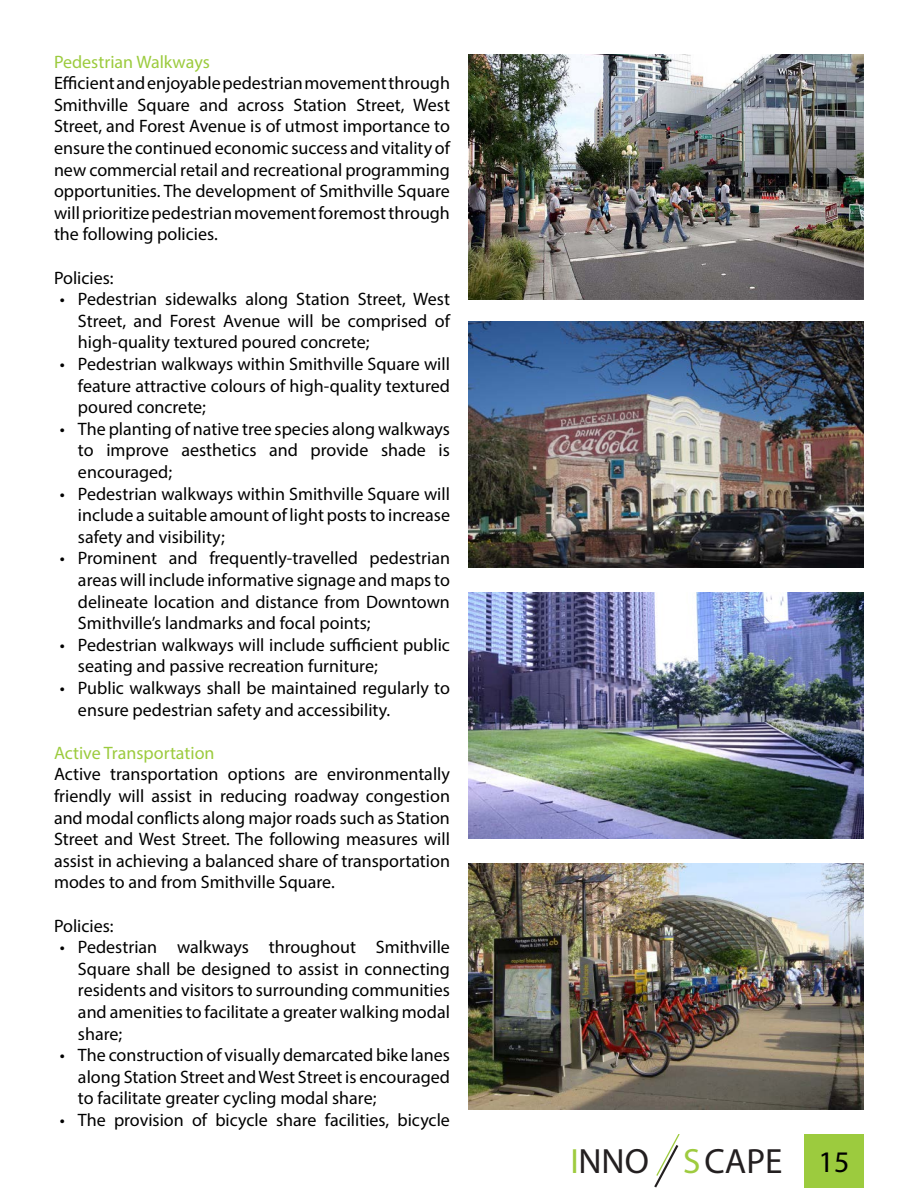
<style>
.page{position:relative;width:918px;height:1188px;background:#fff}
.page>*{position:absolute;margin:0;border:0;box-sizing:border-box;transform-origin:0 0}
.t1{font:35.25px "Shree Dev 0714";color:#231f20}
.t2{font:18px/21.6px "Myriad Pro";color:#000;text-align:justify}
.t3{font:18px "Myriad Pro";color:#9ccb3e}
.s1{font-weight:700;color:#9ecb3f}
.s2{font-family:"Myriad Pro";font-size:30px;color:#000}
</style>
<div class="page">
<div style="left:804px;top:1134px;width:60px;height:54px;background:#9ccb3e"></div>
<svg style="left:654px;top:1134px;width:26px;height:53px"></svg>
<img style="left:468px;top:54px;width:396px;height:246px">
<img style="left:468px;top:322px;width:396px;height:246px">
<img style="left:468px;top:593px;width:396px;height:245px">
<img style="left:468px;top:864px;width:396px;height:245px">
<p class="t3" style="left:54px;top:50px;width:157px">Pedestrian Walkways</p>
<p class="t2" style="left:54px;top:72px;width:398px">Efficient and enjoyable pedestrian movement through Smithville Square and across Station Street, West Street, and Forest Avenue is of utmost importance to ensure the continued economic success and vitality of new commercial retail and recreational programming opportunities. The development of Smithville Square will prioritize pedestrian movement foremost through the following policies.</p>
<p class="t2" style="left:54px;top:266px;width:61px">Policies:</p>
<p class="t2" style="left:78px;top:288px;width:374px;text-indent:-18px">• Pedestrian sidewalks along Station Street, West Street, and Forest Avenue will be comprised of high-quality textured poured concrete;</p>
<p class="t2" style="left:78px;top:353px;width:374px;text-indent:-18px">• Pedestrian walkways within Smithville Square will feature attractive colours of high-quality textured poured concrete;</p>
<p class="t2" style="left:78px;top:418px;width:374px;text-indent:-18px">• The planting of native tree species along walkways to improve aesthetics and provide shade is encouraged;</p>
<p class="t2" style="left:78px;top:482px;width:374px;text-indent:-18px">• Pedestrian walkways within Smithville Square will include a suitable amount of light posts to increase safety and visibility;</p>
<p class="t2" style="left:78px;top:547px;width:374px;text-indent:-18px">• Prominent and frequently-travelled pedestrian areas will include informative signage and maps to delineate location and distance from Downtown Smithville’s landmarks and focal points;</p>
<p class="t2" style="left:78px;top:634px;width:373px;text-indent:-18px">• Pedestrian walkways will include sufficient public seating and passive recreation furniture;</p>
<p class="t2" style="left:78px;top:677px;width:374px;text-indent:-18px">• Public walkways shall be maintained regularly to ensure pedestrian safety and accessibility.</p>
<p class="t3" style="left:54px;top:742px;width:162px">Active Transportation</p>
<p class="t2" style="left:54px;top:763px;width:398px">Active transportation options are environmentally friendly will assist in reducing roadway congestion and modal conflicts along major roads such as Station Street and West Street. The following measures will assist in achieving a balanced share of transportation modes to and from Smithville Square.</p>
<p class="t2" style="left:54px;top:914px;width:61px">Policies:</p>
<p class="t2" style="left:78px;top:936px;width:374px;text-indent:-18px">• Pedestrian walkways throughout Smithville Square shall be designed to assist in connecting residents and visitors to surrounding communities and amenities to facilitate a greater walking modal share;</p>
<p class="t2" style="left:78px;top:1044px;width:373px;text-indent:-18px">• The construction of visually demarcated bike lanes along Station Street and West Street is encouraged to facilitate greater cycling modal share;</p>
<p class="t2" style="left:60px;top:1109px;width:391px">• The provision of bicycle share facilities, bicycle</p>
<h1 class="t1" style="left:571px;top:1139px;width:280px"><span class="s1">I</span>NNO <span class="s1">S</span>CAPE <span class="s2">15</span></h1>
</div>
